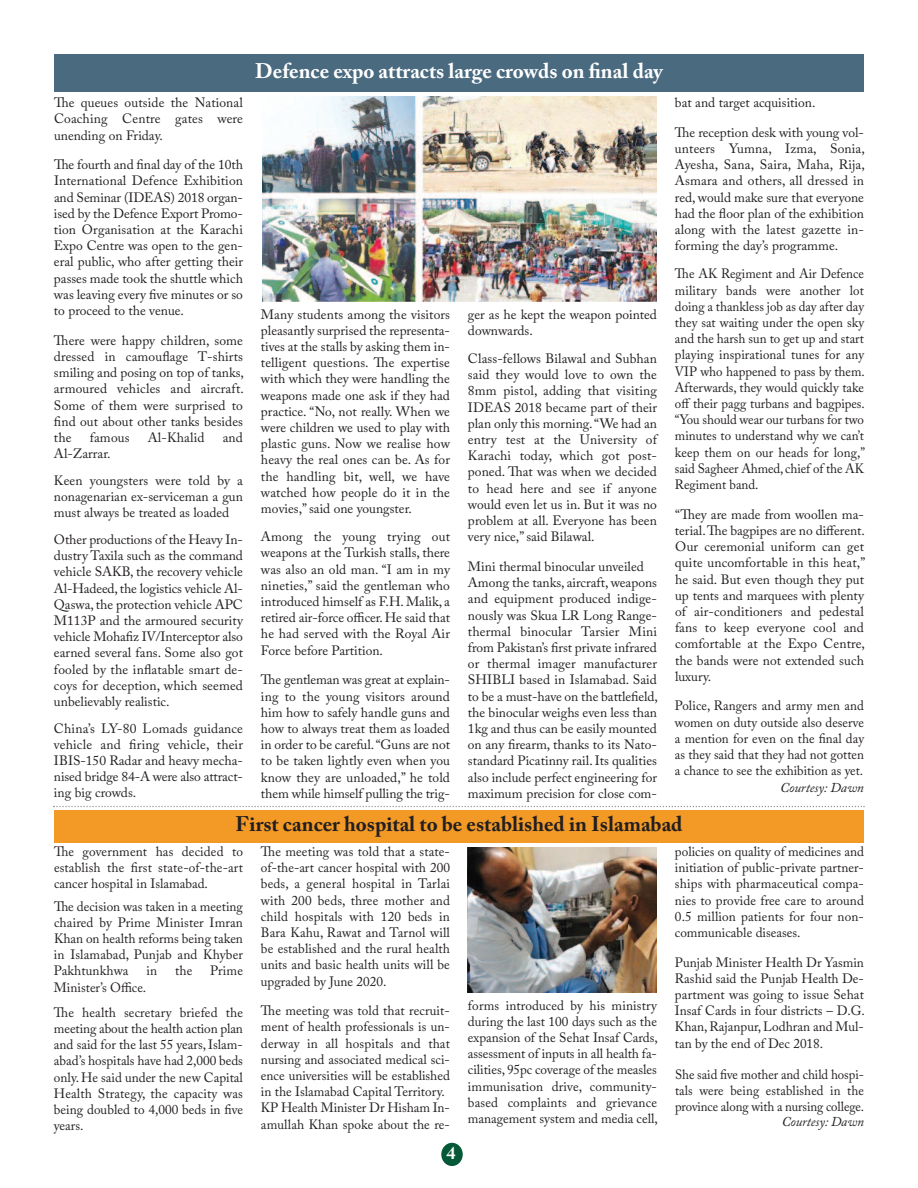
<style>
.page{position:relative;width:918px;height:1188px;background:#fff}
.page>*{position:absolute;margin:0;border:0;box-sizing:border-box;transform-origin:0 0}
.t1{font:700 21px "Adobe Caslon Pro";color:#231f20}
.t2{font:700 21px "Adobe Caslon Pro";color:#fff}
.t3{font:700 18px "Adobe Caslon Pro";color:#fff}
.t4{font:13.5px/16.2px "Adobe Caslon Pro";color:#231f20;text-align:justify}
.t5{font:13.5px/16.2px "Adobe Caslon Pro";color:#231f20;text-align:justify;scale:.96 1}
.t6{font:13.5px/16.2px "Adobe Caslon Pro";color:#231f20;text-align:justify;scale:.95 1}
.t7{font:italic 13.5px "Adobe Caslon Pro";color:#231f20}
</style>
<div class="page">
<div style="left:441px;top:1143px;width:22px;height:23px;background:#055938;border-radius:50%"></div>
<svg style="left:53px;top:806px;width:812px;height:1px"></svg>
<img style="left:262px;top:97px;width:394px;height:204px">
<div style="left:54px;top:54px;width:810px;height:38px;background:#4a6a80"></div>
<img style="left:468px;top:847px;width:188px;height:145px">
<div style="left:54px;top:810px;width:810px;height:32px;background:#f29926"></div>
<p class="t4" style="left:54px;top:96px;width:190px">The queues outside the National Coaching Centre gates were unending on Friday.</p>
<p class="t4" style="left:54px;top:158px;width:191px">The fourth and final day of the 10th International Defence Exhibition and Seminar (IDEAS) 2018 organ&shy;ised by the Defence Export Promo&shy;tion Organisation at the Karachi Expo Centre was open to the gen&shy;eral public, who after getting their passes made took the shuttle which was leaving every five minutes or so to proceed to the venue.</p>
<p class="t4" style="left:54px;top:334px;width:191px">There were happy children, some dressed in camouflage T-shirts smiling and posing on top of tanks, armoured vehicles and aircraft.<br>Some of them were surprised to find out about other tanks besides the</p>
<p class="t4" style="left:90px;top:431px;width:41px">famous</p>
<p class="t4" style="left:148px;top:431px;width:58px">Al-Khalid</p>
<p class="t4" style="left:223px;top:431px;width:22px">and</p>
<p class="t4" style="left:54px;top:442px;width:190px;line-height:26.7px">Al-Zarrar.<br>Keen youngsters were told by a</p>
<p class="t4" style="left:54px;top:490px;width:191px">nonagenarian ex-serviceman a gun must always be treated as loaded</p>
<p class="t4" style="left:54px;top:533px;width:191px">Other productions of the Heavy In&shy;dustry Taxila such as the command vehicle SAKB, the recovery vehicle Al-Hadeed,the logistics vehicle Al-Qaswa,the protection vehicle APC M113P and the armoured security vehicle Mohafiz IV/Interceptor also earned several fans. Some also got fooled by the inflatable smart de&shy;coys for deception, which seemed unbelievably realistic.</p>
<p class="t4" style="left:54px;top:722px;width:191px">China’s LY-80 Lomads guidance vehicle and firing vehicle, their IBIS-150 Radar and heavy mecha&shy;nised bridge 84-A were also attract&shy;ing big crowds.</p>
<h1 class="t2" style="left:255px;top:62px;width:409px">Defence expo attracts large crowds on final day</h1>
<p class="t4" style="left:261px;top:308px;width:191px">Many students among the visitors pleasantly surprised the representa&shy;tives at the stalls by asking them in&shy;telligent questions. The expertise with which they were handling the weapons made one ask if they had practice. “No, not really. When we were children we used to play with plastic guns. Now we realise how heavy the real ones can be. As for the handling bit, well, we have watched how people do it in the movies,”said one youngster.</p>
<p class="t4" style="left:261px;top:530px;width:191px">Among the young trying out weapons at the Turkish stalls, there was also an old man. “I am in my nineties,” said the gentleman who introduced himself as F.H.Malik, a retired air-force officer.He said that he had served with the Royal Air Force before Partition.</p>
<p class="t4" style="left:261px;top:673px;width:191px">The gentleman was great at explain&shy;ing to the young visitors around him how to safely handle guns and how to always treat them as loaded in order to be careful.“Guns are not to be taken lightly even when you know they are unloaded,” he told them while himself pulling the trig-</p>
<p class="t4" style="left:468px;top:308px;width:191px">ger as he kept the weapon pointed downwards.</p>
<p class="t4" style="left:468px;top:352px;width:191px">Class-fellows Bilawal and Subhan said they would love to own the 8mm pistol, adding that visiting IDEAS 2018 became part of their plan only this morning.“We had an entry test at the University of Karachi today, which got post&shy;poned. That was when we decided to head here and see if anyone would even let us in. But it was no problem at all. Everyone has been very nice,”said Bilawal.</p>
<p class="t4" style="left:468px;top:560px;width:191px;text-align:left">Mini thermal binocular unveiled Among the tanks, aircraft,weapons and equipment produced indige&shy;nously was Skua LR Long Range&shy;thermal binocular Tarsier Mini from Pakistan’s first private infrared or thermal imager manufacturer SHIBLI based in Islamabad. Said to be a must-have on the battlefield, the binocular weighs even less than 1kg and thus can be easily mounted on any firearm, thanks to its Nato&shy;standard Picatinny rail.Its qualities also include perfect engineering for maximum precision for close com-</p>
<p class="t4" style="left:675px;top:89px;width:190px;line-height:29.7px">bat and target acquisition.<br>The reception desk with young vol-</p>
<p class="t4" style="left:675px;top:142px;width:191px">unteers Yumna, Izma, Sonia, Ayesha, Sana, Saira, Maha, Rija, Asmara and others, all dressed in red, would make sure that everyone had the floor plan of the exhibition along with the latest gazette in&shy;forming the day’s programme.</p>
<p class="t5" style="left:675px;top:267px;width:200px">The AK Regiment and Air Defence military bands were another lot doing a thankless job as day after day they sat waiting under the open sky and the harsh sun to get up and start playing inspirational tunes for any VIP who happened to pass by them.<br>Afterwards, they would quickly take off their pagg turbans and bagpipes. “You should wear our turbans for two minutes to understand why we can’t keep them on our heads for long,” said Sagheer Ahmed, chief of the AK Regiment band.</p>
<p class="t4" style="left:675px;top:508px;width:192px">“They are made from woollen ma&shy;terial.The bagpipes are no different.<br>Our ceremonial uniform can get quite uncomfortable in this heat,” he said. But even though they put up tents and marquees with plenty of air-conditioners and pedestal fans to keep everyone cool and comfortable at the Expo Centre, the bands were not extended such luxury.</p>
<p class="t5" style="left:675px;top:699px;width:198px">Police, Rangers and army men and women on duty outside also deserve a mention for even on the final day as they said that they had not gotten a chance to see the exhibition as yet.</p>
<p class="t7" style="left:780px;top:783px;width:85px">Courtesy: Dawn</p>
<h1 class="t1" style="left:236px;top:816px;width:448px">First cancer hospital to be established in Islamabad</h1>
<p class="t4" style="left:54px;top:845px;width:190px">The government has decided to establish the first state-of-the-art cancer hospital in Islamabad.</p>
<p class="t4" style="left:54px;top:899px;width:191px">The decision was taken in a meeting chaired by Prime Minister Imran Khan on health reforms being taken in Islamabad, Punjab and Khyber Pakhtunkhwa</p>
<p class="t4" style="left:147px;top:964px;width:12px">in</p>
<p class="t4" style="left:175px;top:964px;width:19px">the</p>
<p class="t4" style="left:210px;top:964px;width:34px">Prime</p>
<p class="t4" style="left:54px;top:976px;width:191px;line-height:25.2px">Minister’s Office.<br>The health secretary briefed the</p>
<p class="t4" style="left:54px;top:1022px;width:191px">meeting about the health action plan and said for the last 55 years, Islam&shy;abad’s hospitals have had 2,000 beds only. He said under the new Capital Health Strategy, the capacity was being doubled to 4,000 beds in five years.</p>
<p class="t4" style="left:261px;top:845px;width:191px">The meeting was told that a state&shy;of-the-art cancer hospital with 200 beds, a general hospital in Tarlai with 200 beds, three mother and child hospitals with 120 beds in Bara Kahu, Rawat and Tarnol will be established and the rural health units and basic health units will be upgraded by June 2020.</p>
<p class="t4" style="left:261px;top:1004px;width:191px;text-align:left">The meeting was told that recruit&shy;ment of health professionals is un&shy;derway in all hospitals and that nursing and associated medical sci&shy;ence universities will be established in the Islamabad Capital Territory.<br>KP Health Minister Dr Hisham In&shy;amullah Khan spoke about the re-</p>
<p class="t4" style="left:468px;top:999px;width:191px">forms introduced by his ministry during the last 100 days such as the expansion of the Sehat Insaf Cards, assessment of inputs in all health fa&shy;cilities, 95pc coverage of the measles immunisation drive, community&shy;based complaints and grievance management system and media cell,</p>
<h2 class="t3" style="left:446px;top:1146px;width:10px">4</h2>
<p class="t4" style="left:675px;top:845px;width:191px">policies on quality of medicines and initiation of public-private partner&shy;ships with pharmaceutical compa&shy;nies to provide free care to around 0.5 million patients for four non&shy;communicable diseases.</p>
<p class="t4" style="left:675px;top:956px;width:191px">Punjab Minister Health Dr Yasmin Rashid said the Punjab Health De&shy;partment was going to issue Sehat Insaf Cards in four districts – D.G.<br>Khan,Rajanpur,Lodhran and Mul&shy;tan by the end of Dec 2018.</p>
<p class="t6" style="left:675px;top:1068px;width:200px">She said five mother and child hospi&shy;tals were being established in the province along with a nursing college.</p>
<p class="t7" style="left:782px;top:1117px;width:84px">Courtesy: Dawn</p>
</div>
